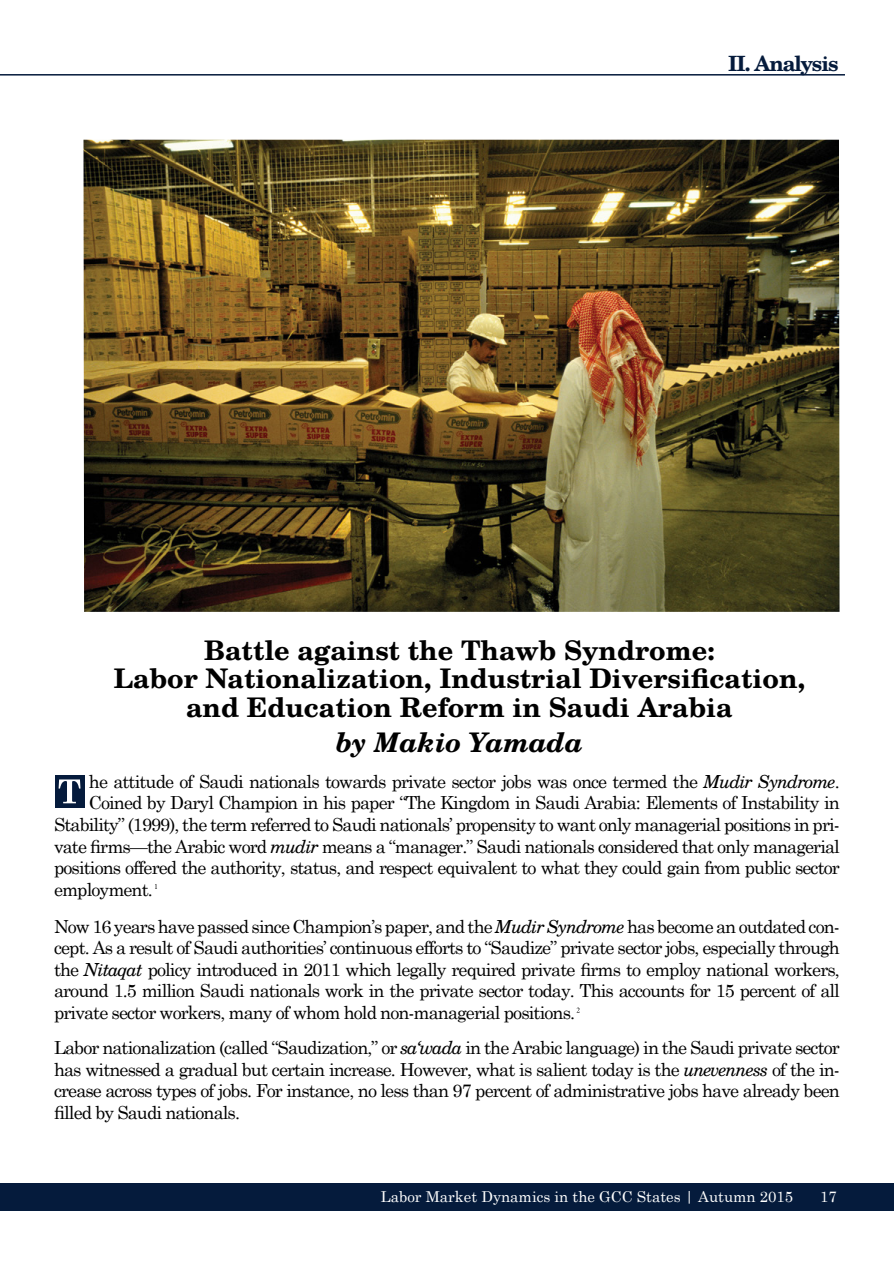
<style>
.page{position:relative;width:894px;height:1263px;background:#fff}
.page>*{position:absolute;margin:0;border:0;box-sizing:border-box;transform-origin:0 0}
.t1{font:700 27px/28.5px "Te X Gyre Schola";color:#000;text-align:center}
.t2{font:italic 700 27px "Te X Gyre Schola";color:#000}
.t3{font:700 21px "Te X Gyre Schola";letter-spacing:-.05em;color:#051b3c}
.t4{font:18px/21.6px "Century Schoolbook";letter-spacing:-.05em;color:#000;text-align:justify}
.t5{font:15px "Century Schoolbook";color:#fff}
.s1{font-family:"Te X Gyre Schola";font-style:italic}
</style>
<div class="page">
<div style="left:0;top:1183px;width:893px;height:27px;background:#051b3c"></div>
<img style="left:83px;top:140px;width:756px;height:472px">
<div style="left:55px;top:775px;width:29px;height:32px;background:#051b3c"></div>
<svg style="left:59px;top:779px;width:21px;height:24px"></svg>
<hr style="left:0;top:74px;width:844px;height:2px;background:#051b3c">
<p class="t3" style="left:728px;top:46px;width:112px">II. Analysis</p>
<h1 class="t1" style="left:114px;top:635px;width:692px">Battle against the Thawb Syndrome:<br>Labor Nationalization, Industrial Diversification, and Education Reform in Saudi Arabia</h1>
<h1 class="t2" style="left:336px;top:721px;width:248px">by Makio Yamada</h1>
<p class="t4" style="left:89px;top:770px;width:752px">he attitude of Saudi nationals towards private sector jobs was once termed the <span class="s1">Mudir Syndrome</span>.</p>
<p class="t4" style="left:89px;top:791px;width:752px">Coined by Daryl Champion in his paper “The Kingdom in Saudi Arabia: Elements of Instability in</p>
<p class="t4" style="left:54px;top:813px;width:787px">Stability” (1999), the term referred to Saudi nationals’ propensity to want only managerial positions in pri-</p>
<p class="t4" style="left:54px;top:835px;width:787px">vate firms—the Arabic word <span class="s1">mudir</span> means a “manager.” Saudi nationals considered that only managerial</p>
<p class="t4" style="left:54px;top:856px;width:787px">positions offered the authority, status, and respect equivalent to what they could gain from public sector</p>
<p class="t4" style="left:54px;top:878px;width:100px">employment.</p>
<p class="t4" style="left:54px;top:914px;width:787px">Now 16 years have passed since Champion’s paper, and the <span class="s1">Mudir Syndrome</span> has become an outdated con&shy;cept. As a result of Saudi authorities’ continuous efforts to “Saudize” private sector jobs, especially through the <span class="s1">Nitaqat</span> policy introduced in 2011 which legally required private firms to employ national workers, around 1.5 million Saudi nationals work in the private sector today. This accounts for 15 percent of all private sector workers, many of whom hold non-managerial positions.</p>
<p class="t4" style="left:54px;top:1036px;width:787px">Labor nationalization (called “Saudization,” or <span class="s1">sa‘wada</span> in the Arabic language) in the Saudi private sector has witnessed a gradual but certain increase. However, what is salient today is the <span class="s1">unevenness</span> of the in&shy;crease across types of jobs. For instance, no less than 97 percent of administrative jobs have already been filled by Saudi nationals.</p>
<p class="t5" style="left:380px;top:1187px;width:414px">Labor Market Dynamics in the GCC States | Autumn 2015</p>
<p class="t5" style="left:819px;top:1187px;width:18px">17</p>
</div>
